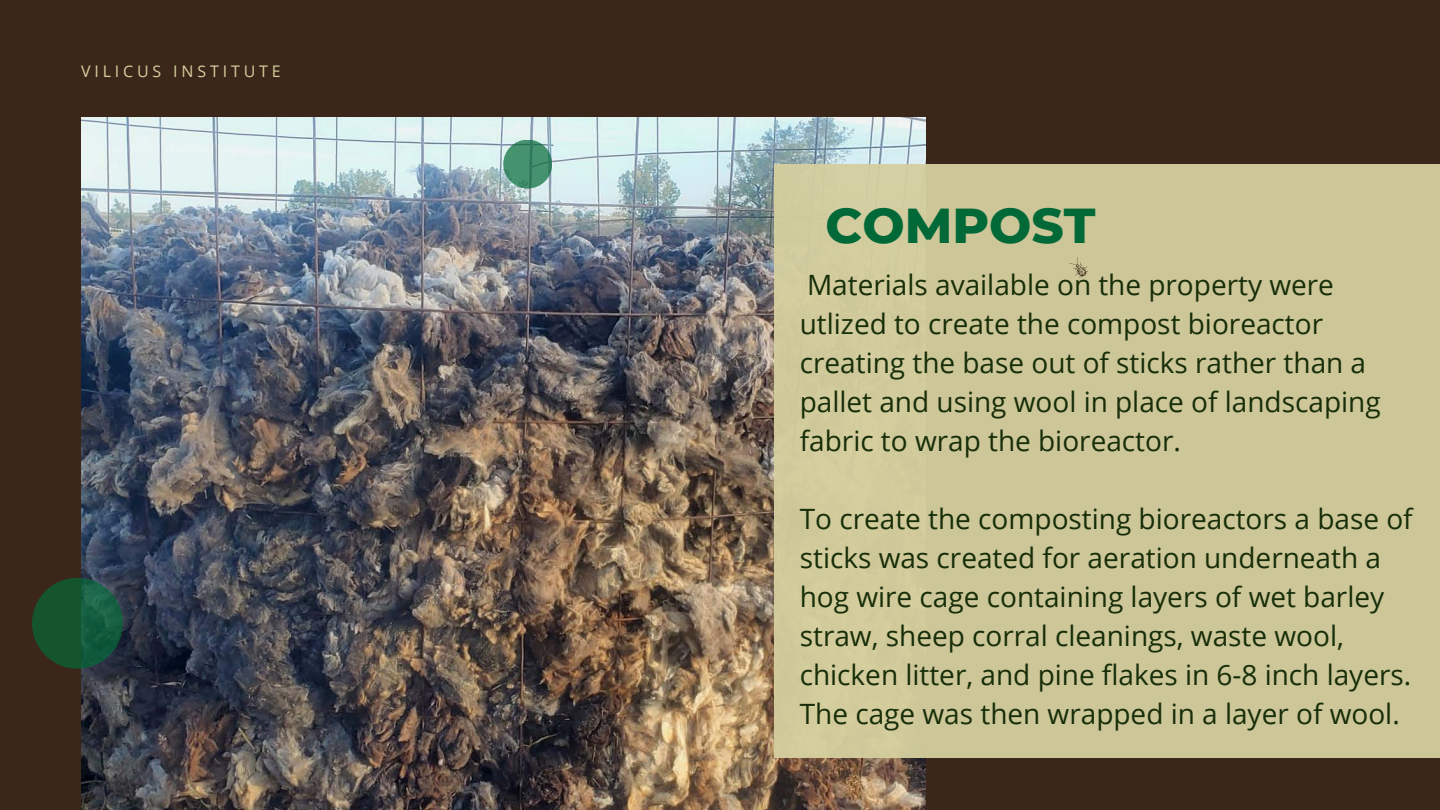
<style>
.page{position:relative;width:1440px;height:810px;background:#3a2719}
.page>*{position:absolute;margin:0;border:0;box-sizing:border-box;transform-origin:0 0}
.t1{font:800 50px "Montserrat";color:#016937}
.t2{font:28px/39px "Open Sans";color:#172e08}
.t3{font:16px "Open Sans";letter-spacing:.24em;color:#d5cf9f}
</style>
<div class="page">
<img style="left:81px;top:117px;width:844px;height:693px">
<div style="left:774px;top:164px;width:666px;height:594px;background:#cdc698"></div>
<svg style="left:503px;top:140px;width:49px;height:49px;background:#438f6e"></svg>
<svg style="left:32px;top:578px;width:91px;height:91px;background:#155836"></svg>
<svg style="left:1069px;top:257px;width:19px;height:21px"></svg>
<h2 class="t3" style="left:81px;top:60px;width:201px">VILICUS INSTITUTE</h2>
<p class="t1" style="left:825px;top:195px;width:272px">COMPOST</p>
<h1 class="t2" style="left:800px;top:265px;width:582px">Materials available on the property were utlized to create the compost bioreactor creating the base out of sticks rather than a pallet and using wool in place of landscaping fabric to wrap the bioreactor.</h1>
<p class="t2" style="left:800px;top:499px;width:615px">To create the composting bioreactors a base of sticks was created for aeration underneath a hog wire cage containing layers of wet barley straw, sheep corral cleanings, waste wool, chicken litter, and pine flakes in 6-8 inch layers.<br>The cage was then wrapped in a layer of wool.</p>
</div>
